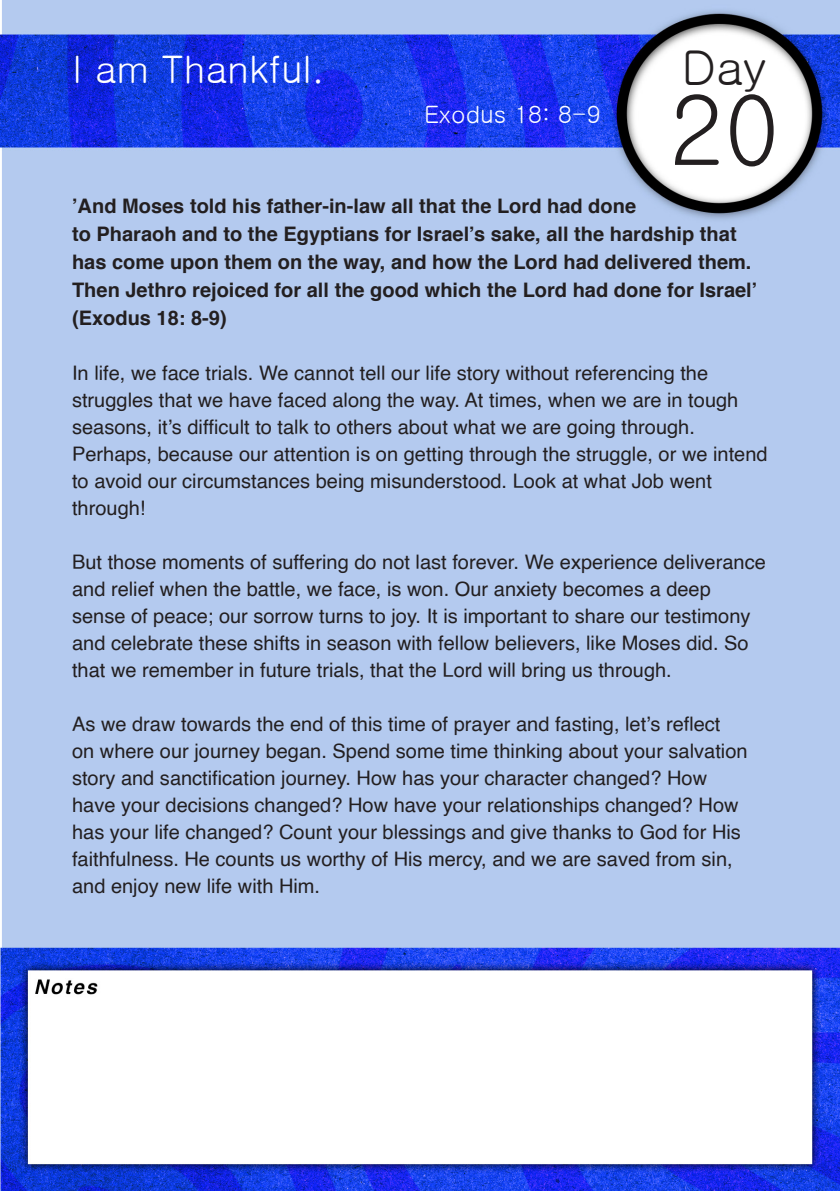
<style>
.page{position:relative;width:840px;height:1191px;background:#fff}
.page>*{position:absolute;margin:0;border:0;box-sizing:border-box;transform-origin:0 0}
.t1{font:96px "Gulim";color:#231f20}
.t2{font:48px "Gulim";color:#231f20}
.t3{font:38px "Gulim";color:#fff}
.t4{font:24px "Gulim";color:#fff}
.t5{font:20px/27px "Helvetica";color:#231f20}
.t6{font:700 20px/28px "Helvetica";color:#231f20}
</style>
<div class="page">
<img style="left:0;top:0;width:839px;height:1191px">
<p class="t3" style="left:72px;top:50px;width:254px">I am Thankful.</p>
<p class="t4" style="left:424px;top:102px;width:178px">Exodus 18: 8-9</p>
<p class="t2" style="left:681px;top:43px;width:87px">Day</p>
<p class="t1" style="left:668px;top:82px;width:112px">20</p>
<p class="t6" style="left:72px;top:192px;width:565px">’And Moses told his father-in-law all that the Lord had done</p>
<p class="t6" style="left:72px;top:220px;width:686px">to Pharaoh and to the Egyptians for Israel’s sake, all the hardship that has come upon them on the way, and how the Lord had delivered them.<br>Then Jethro rejoiced for all the good which the Lord had done for Israel’ (Exodus 18: 8-9)</p>
<p class="t5" style="left:72px;top:360px;width:696px">In life, we face trials. We cannot tell our life story without referencing the struggles that we have faced along the way. At times, when we are in tough seasons, it’s difficult to talk to others about what we are going through.<br>Perhaps, because our attention is on getting through the struggle, or we intend to avoid our circumstances being misunderstood. Look at what Job went through!</p>
<p class="t5" style="left:72px;top:549px;width:694px">But those moments of suffering do not last forever. We experience deliverance and relief when the battle, we face, is won. Our anxiety becomes a deep sense of peace; our sorrow turns to joy. It is important to share our testimony and celebrate these shifts in season with fellow believers, like Moses did. So that we remember in future trials, that the Lord will bring us through.</p>
<p class="t5" style="left:72px;top:711px;width:676px">As we draw towards the end of this time of prayer and fasting, let’s reflect on where our journey began. Spend some time thinking about your salvation story and sanctification journey. How has your character changed? How have your decisions changed? How have your relationships changed? How has your life changed? Count your blessings and give thanks to God for His faithfulness. He counts us worthy of His mercy, and we are saved from sin, and enjoy new life with Him.</p>
</div>
